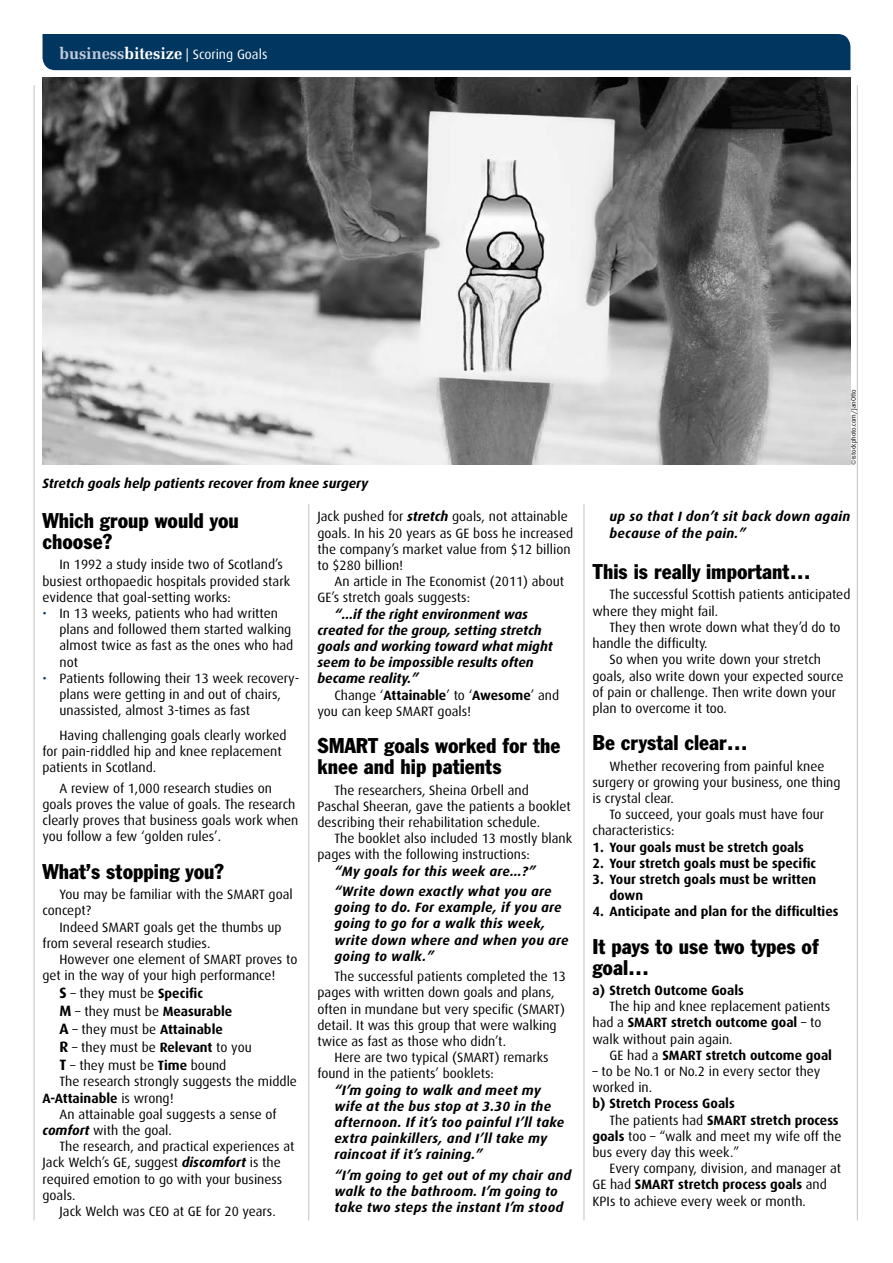
<style>
.page{position:relative;width:893px;height:1263px;background:#fff}
.page>*{position:absolute;margin:0;border:0;box-sizing:border-box;transform-origin:0 0}
.t1{font:condensed 21px/21px "Franklin Gothic BT";color:#000}
.t2{font:13.5px/16.2px "Dax";color:#000}
.t3{font:italic 700 13.5px/16.2px "Dax";letter-spacing:.015em;color:#000}
.t4{font:700 13.5px/16.2px "Dax";color:#000}
.t5{font:13.5px "Dax";color:#fff}
.t6{font:6.75px "Dax";color:#000}
.s1{font-family:"Zapf Elliptical 711 BT";font-weight:700;font-size:16.5px;color:#c3cadb}
.s2{font-family:"Zapf Elliptical 711 BT";font-weight:700;font-size:16.5px}
.s3{color:#00365f}
.s4{font-weight:700;font-size:15px}
.s5{font-weight:700}
.s6{font-weight:400}
.s7{font-weight:700;font-style:italic}
</style>
<div class="page">
<hr style="left:308px;top:85px;width:1px;height:1135px;background:#c6c6c6">
<hr style="left:583px;top:85px;width:1px;height:1135px;background:#c6c6c6">
<hr style="left:34px;top:85px;width:1px;height:1135px;background:#c6c6c6">
<hr style="left:857px;top:85px;width:1px;height:1135px;background:#c6c6c6">
<div style="left:43px;top:34px;width:807px;height:36px;background:#00365f"></div>
<div style="left:43px;top:465px;width:786px;height:38px;background:#fff"></div>
<img style="left:43px;top:78px;width:807px;height:387px">
<p class="t5" style="left:60px;top:47px;width:209px"><span class="s1">business</span><span class="s2">bitesize</span> | Scoring Goals</p>
<p class="t3" style="left:43px;top:475px;width:327px">Stretch goals help patients recover from knee surgery</p>
<h1 class="t1" style="left:43px;top:509px;width:198px">Which group would you choose?</h1>
<p class="t2" style="left:43px;top:557px;width:249px;text-indent:17px">In 1992 a study inside two of Scotland’s busiest orthopaedic hospitals provided stark evidence that goal-setting works:</p>
<p class="t2" style="left:60px;top:605px;width:235px;text-indent:-17px"><span class="s3">•</span> In 13 weeks, patients who had written plans and followed them started walking almost twice as fast as the ones who had not</p>
<p class="t2" style="left:60px;top:670px;width:241px;text-indent:-17px"><span class="s3">•</span> Patients following their 13 week recovery&shy;plans were getting in and out of chairs, unassisted, almost 3-times as fast</p>
<p class="t2" style="left:43px;top:727px;width:246px;text-indent:17px">Having challenging goals clearly worked for pain-riddled hip and knee replacement patients in Scotland.</p>
<p class="t2" style="left:43px;top:780px;width:257px;text-indent:17px">A review of 1,000 research studies on goals proves the value of goals. The research clearly proves that business goals work when you follow a few ‘golden rules’.</p>
<h1 class="t1" style="left:43px;top:860px;width:183px">What’s stopping you?</h1>
<p class="t2" style="left:43px;top:886px;width:252px;text-indent:17px">You may be familiar with the SMART goal concept?</p>
<p class="t2" style="left:43px;top:919px;width:241px;text-indent:17px">Indeed SMART goals get the thumbs up from several research studies.</p>
<p class="t2" style="left:43px;top:951px;width:256px;text-indent:17px">However one element of SMART proves to get in the way of your high performance!</p>
<p class="t2" style="left:60px;top:984px;width:194px;line-height:18px"><span class="s4">S</span> – they must be <span class="s5">Specific<br></span><span class="s4">M</span> – they must be <span class="s5">Measurable<br></span><span class="s4">A</span> – they must be <span class="s5">Attainable<br></span><span class="s4">R</span> – they must be <span class="s5">Relevant</span> to you<br><span class="s4">T</span> – they must be <span class="s5">Time</span> bound</p>
<p class="t2" style="left:60px;top:1074px;width:239px">The research strongly suggests the middle</p>
<p class="t4" style="left:43px;top:1090px;width:133px">A-Attainable <span class="s6">is wrong!</span></p>
<p class="t2" style="left:60px;top:1106px;width:219px">An attainable goal suggests a sense of</p>
<p class="t2" style="left:43px;top:1122px;width:131px"><span class="s7">comfort</span> with the goal.</p>
<p class="t2" style="left:60px;top:1138px;width:236px">The research, and practical experiences at</p>
<p class="t2" style="left:43px;top:1155px;width:240px">Jack Welch’s GE, suggest <span class="s7">discomfort</span> is the</p>
<p class="t2" style="left:43px;top:1171px;width:241px">required emotion to go with your business</p>
<p class="t2" style="left:43px;top:1187px;width:34px">goals.</p>
<p class="t2" style="left:60px;top:1203px;width:218px">Jack Welch was CEO at GE for 20 years.</p>
<p class="t2" style="left:317px;top:509px;width:257px">Jack pushed for <span class="s7">stretch</span> goals, not attainable goals. In his 20 years as GE boss he increased the company’s market value from $12 billion to $280 billion!</p>
<p class="t2" style="left:317px;top:574px;width:248px;text-indent:17px">An article in The Economist (2011) about<br>GE’s stretch goals suggests:</p>
<p class="t3" style="left:317px;top:606px;width:237px;text-indent:17px">“…if the right environment was created for the group, setting stretch goals and working toward what might seem to be impossible results often became reality.”</p>
<p class="t2" style="left:317px;top:687px;width:243px;text-indent:17px">Change ‘<span class="s5">Attainable</span>’ to ‘<span class="s5">Awesome</span>’ and you can keep SMART goals!</p>
<h1 class="t1" style="left:317px;top:734px;width:244px">SMART goals worked for the knee and hip patients</h1>
<p class="t2" style="left:317px;top:782px;width:255px;text-indent:17px">The researchers, Sheina Orbell and<br>Paschal Sheeran, gave the patients a booklet describing their rehabilitation schedule.</p>
<p class="t2" style="left:317px;top:830px;width:256px;text-indent:17px">The booklet also included 13 mostly blank pages with the following instructions:</p>
<p class="t3" style="left:334px;top:861px;width:219px;line-height:20.4px">“My goals for this week are…?” “Write down exactly what you are</p>
<p class="t3" style="left:334px;top:899px;width:236px">going to do. For example, if you are going to go for a walk this week, write down where and when you are going to walk.”</p>
<p class="t2" style="left:317px;top:969px;width:250px;text-indent:17px">The successful patients completed the 13 pages with written down goals and plans, often in mundane but very specific (SMART) detail. It was this group that were walking twice as fast as those who didn’t.</p>
<p class="t2" style="left:317px;top:1050px;width:233px;text-indent:17px">Here are two typical (SMART) remarks found in the patients’ booklets:</p>
<p class="t3" style="left:334px;top:1082px;width:231px">“I’m going to walk and meet my wife at the bus stop at 3.30 in the afternoon. If it’s too painful I’ll take extra painkillers, and I’ll take my raincoat if it’s raining.”</p>
<p class="t3" style="left:334px;top:1167px;width:238px">“I’m going to get out of my chair and walk to the bathroom. I’m going to take two steps the instant I’m stood</p>
<p class="t6" style="left:850px;top:465px;width:77px;rotate:-90deg">©istockphoto.com/JanOtto</p>
<p class="t3" style="left:609px;top:509px;width:242px">up so that I don’t sit back down again because of the pain.”</p>
<h1 class="t1" style="left:592px;top:560px;width:220px">This is really important…</h1>
<p class="t2" style="left:592px;top:587px;width:259px;text-indent:17px">The successful Scottish patients anticipated where they might fail.</p>
<p class="t2" style="left:592px;top:619px;width:250px;text-indent:17px">They then wrote down what they’d do to handle the difficulty.</p>
<p class="t2" style="left:592px;top:652px;width:252px;text-indent:17px">So when you write down your stretch goals, also write down your expected source of pain or challenge. Then write down your plan to overcome it too.</p>
<h1 class="t1" style="left:592px;top:731px;width:157px">Be crystal clear…</h1>
<p class="t2" style="left:592px;top:758px;width:250px;text-indent:17px">Whether recovering from painful knee surgery or growing your business, one thing is crystal clear.</p>
<p class="t2" style="left:592px;top:806px;width:233px;text-indent:17px">To succeed, your goals must have four characteristics:</p>
<p class="t4" style="left:592px;top:839px;width:213px">1. Your goals must be stretch goals</p>
<p class="t4" style="left:592px;top:855px;width:225px">2. Your stretch goals must be specific</p>
<p class="t4" style="left:609px;top:871px;width:208px;text-indent:-17px">3. Your stretch goals must be written down</p>
<p class="t4" style="left:592px;top:904px;width:248px">4. Anticipate and plan for the difficulties</p>
<h1 class="t1" style="left:592px;top:935px;width:228px">It pays to use two types of goal…</h1>
<p class="t4" style="left:592px;top:982px;width:153px">a) Stretch Outcome Goals</p>
<p class="t2" style="left:592px;top:998px;width:239px;text-indent:17px">The hip and knee replacement patients had a <span class="s5">SMART stretch outcome goal</span> – to walk without pain again.</p>
<p class="t4" style="left:609px;top:1047px;width:224px"><span class="s6">GE had a</span> SMART stretch outcome goal</p>
<p class="t2" style="left:592px;top:1063px;width:229px">– to be No.1 or No.2 in every sector they worked in.</p>
<p class="t4" style="left:592px;top:1096px;width:144px">b) Stretch Process Goals</p>
<p class="t4" style="left:609px;top:1112px;width:231px"><span class="s6">The patients had</span> SMART stretch process</p>
<p class="t2" style="left:592px;top:1128px;width:250px"><span class="s5">goals</span> too – “walk and meet my wife off the</p>
<p class="t2" style="left:592px;top:1144px;width:148px">bus every day this week.”</p>
<p class="t2" style="left:609px;top:1160px;width:233px">Every company, division, and manager at</p>
<p class="t4" style="left:592px;top:1177px;width:236px"><span class="s6">GE had</span> SMART stretch process goals <span class="s6">and</span></p>
<p class="t2" style="left:592px;top:1193px;width:215px">KPIs to achieve every week or month.</p>
</div>
